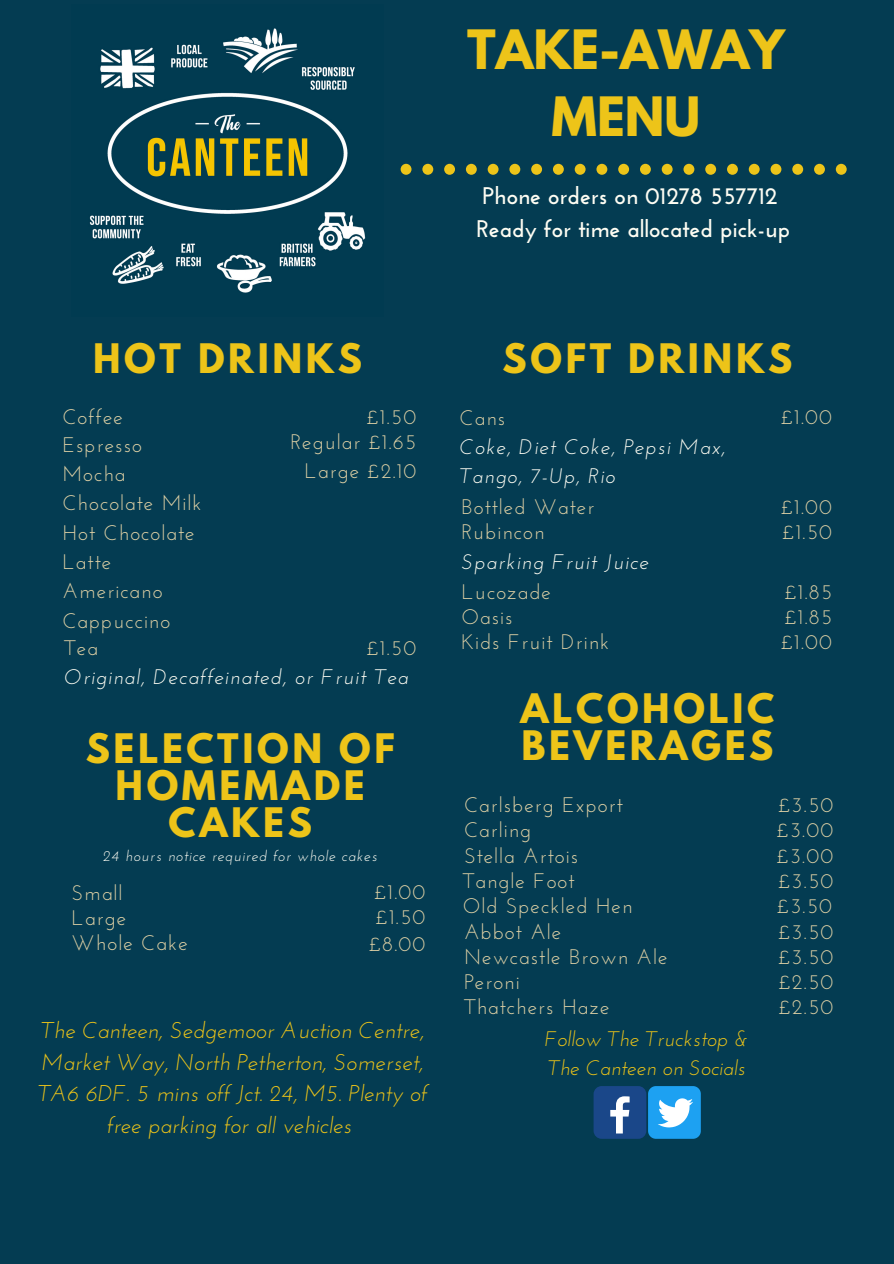
<style>
.page{position:relative;width:894px;height:1264px;background:#fff}
.page>*{position:absolute;margin:0;border:0;box-sizing:border-box;transform-origin:0 0}
.t1{font:700 48px/66.4px "League Spartan";color:#edc419;text-align:center}
.t2{font:700 36px/37.2px "League Spartan";letter-spacing:.1em;color:#edc419;text-align:center}
.t3{font:700 24px/32.7px "Josefin Sans";color:#fefdf3}
.t4{font:italic 22.8px/31.8px "Josefin Sans";color:#edc419;text-align:center}
.t5{font:21px/25px "Josefin Sans";letter-spacing:.05em;color:#e1d2a6}
.t6{font:italic 21px/29.2px "Josefin Sans";letter-spacing:.05em;color:#fefdf3}
.t7{font:italic 21px/29.2px "Josefin Sans";color:#edc419}
.t8{font:italic 15px "Josefin Sans";letter-spacing:.05em;color:#fefdf3}
</style>
<div class="page">
<div style="left:0;top:0;width:893px;height:1263px;background:#043c52"></div>
<img style="left:89px;top:28px;width:277px;height:265px">
<svg style="left:400px;top:164px;width:446px;height:11px"></svg>
<div style="left:593px;top:1086px;width:53px;height:52px;background:#1a4789;border-radius:8px"></div>
<svg style="left:610px;top:1096px;width:19px;height:37px"></svg>
<svg style="left:648px;top:1086px;width:52px;height:52px;background:#50b4f2"></svg>
<h1 class="t1" style="left:467px;top:23px;width:319px">TAKE-AWAY<br>MENU</h1>
<p class="t3" style="left:476px;top:182px;width:315px">Phone orders on 01278 557712<br>Ready for time allocated pick-up</p>
<h2 class="t2" style="left:93px;top:344px;width:270px">HOT DRINKS</h2>
<p class="t5" style="left:62px;top:404px;width:141px;line-height:29.1px">Coffee<br>Espresso<br>Mocha<br>Chocolate Milk<br>Hot Chocolate<br>Latte<br>Americano<br>Cappuccino</p>
<p class="t5" style="left:64px;top:637px;width:35px">Tea</p>
<p class="t6" style="left:64px;top:664px;width:345px">Original, Decaffeinated, or Fruit Tea</p>
<p class="t5" style="left:290px;top:406px;width:127px;text-align:right">£1.50<br>Regular £1.65</p>
<p class="t5" style="left:304px;top:460px;width:113px">Large £2.10</p>
<p class="t5" style="left:367px;top:637px;width:51px">£1.50</p>
<h2 class="t2" style="left:86px;top:734px;width:310px">SELECTION OF<br>HOMEMADE<br>CAKES</h2>
<p class="t8" style="left:103px;top:849px;width:276px">24 hours notice required for whole cakes</p>
<p class="t5" style="left:72px;top:882px;width:52px">Small</p>
<p class="t5" style="left:72px;top:932px;width:118px">Whole Cake</p>
<p class="t5" style="left:72px;top:907px;width:56px">Large</p>
<p class="t5" style="left:374px;top:881px;width:53px">£1.00 £1.50</p>
<p class="t5" style="left:369px;top:933px;width:58px">£8.00</p>
<h2 class="t2" style="left:502px;top:344px;width:291px">SOFT DRINKS</h2>
<p class="t5" style="left:459px;top:407px;width:47px">Cans</p>
<p class="t5" style="left:780px;top:406px;width:53px">£1.00</p>
<p class="t6" style="left:459px;top:434px;width:267px">Coke, Diet Coke, Pepsi Max,<br>Tango, 7-Up, Rio</p>
<p class="t5" style="left:461px;top:496px;width:134px">Bottled Water</p>
<p class="t5" style="left:780px;top:496px;width:53px">£1.00</p>
<p class="t5" style="left:461px;top:521px;width:84px">Rubincon</p>
<p class="t6" style="left:461px;top:549px;width:188px">Sparking Fruit Juice</p>
<p class="t5" style="left:782px;top:521px;width:51px">£1.50</p>
<p class="t5" style="left:461px;top:581px;width:91px">Lucozade</p>
<p class="t5" style="left:780px;top:581px;width:53px;text-align:justify">£1.85 £1.85 £1.00</p>
<p class="t5" style="left:461px;top:606px;width:150px">Oasis<br>Kids Fruit Drink</p>
<h2 class="t2" style="left:520px;top:694px;width:255px;text-align:left">ALCOHOLIC<br>BEVERAGES</h2>
<p class="t5" style="left:464px;top:794px;width:160px">Carlsberg Export</p>
<p class="t5" style="left:778px;top:794px;width:56px">£3.50</p>
<p class="t5" style="left:462px;top:819px;width:171px">Carling<br>Stella Artois<br>Tangle Foot<br>Old Speckled Hen</p>
<p class="t5" style="left:776px;top:819px;width:58px;text-align:justify">£3.00 £3.00 £3.50 £3.50</p>
<p class="t5" style="left:464px;top:921px;width:205px">Abbot Ale<br>Newcastle Brown Ale<br>Peroni<br>Thatchers Haze</p>
<p class="t5" style="left:778px;top:921px;width:56px">£3.50</p>
<p class="t5" style="left:778px;top:946px;width:56px">£3.50 £2.50</p>
<p class="t5" style="left:778px;top:996px;width:56px">£2.50</p>
<p class="t4" style="left:38px;top:1016px;width:391px">The Canteen, Sedgemoor Auction Centre, Market Way, North Petherton, Somerset, TA6 6DF. 5 mins off Jct. 24, M5. Plenty of free parking for all vehicles</p>
<p class="t7" style="left:544px;top:1026px;width:205px">Follow The Truckstop &amp;<br>The Canteen on Socials</p>
</div>
